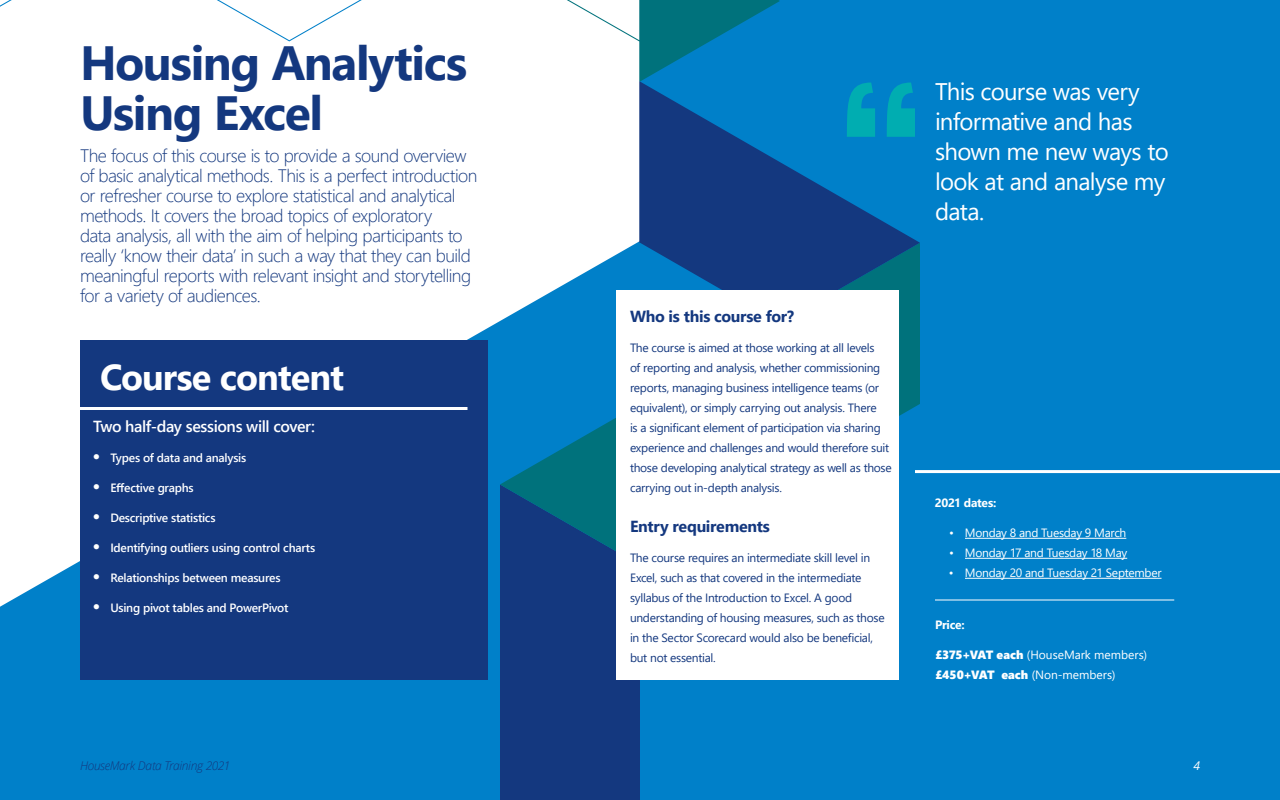
<style>
.page{position:relative;width:1280px;height:800px;background:#0080c9}
.page>*{position:absolute;margin:0;border:0;box-sizing:border-box;transform-origin:0 0}
.t1{font:700 48px/50px "Segoe UI";letter-spacing:-.03em;color:#14387f}
.t2{font:700 36px "Segoe UI";letter-spacing:-.03em;color:#fff}
.t3{font:24px/30px "Segoe UI";letter-spacing:-.03em;color:#fff}
.t4{font:300 18px/20px "Segoe UI";letter-spacing:-.03em;color:#14387f}
.t5{font:700 16px "Segoe UI";letter-spacing:-.02em;color:#14387f}
.t6{font:600 16px "Segoe UI";letter-spacing:-.025em;color:#fff}
.t7{font:12px/20px "Segoe UI";letter-spacing:-.025em;color:#14387f}
.t8{font:600 12px "Segoe UI";letter-spacing:-.02em;color:#fff}
.t9{font:12px "Segoe UI";letter-spacing:-.025em;color:#fff}
.t10{font:12px/20px "Segoe UI";color:#fff}
.t11{font:italic 300 12px "Open Sans";letter-spacing:-.03em;color:#14387f}
.t12{font:700 12px "Segoe UI";letter-spacing:-.02em;color:#fff}
.t13{font:italic 12px "Open Sans";color:#fff}
.s1{font-family:"Segoe UI Black"}
</style>
<div class="page">
<div style="left:500px;top:607px;width:140px;height:193px;background:#14387f"></div>
<svg style="left:899px;top:323px;width:21px;height:151px;fill:#00727c"></svg>
<svg style="left:639px;top:82px;width:281px;height:241px;fill:#14387f"></svg>
<svg style="left:639px;top:0;width:141px;height:82px"></svg>
<svg style="left:0;top:0;width:639px;height:607px;background:#d6e7f1"></svg>
<div style="left:80px;top:340px;width:408px;height:340px;background:#14387f"></div>
<svg style="left:847px;top:83px;width:68px;height:54px"></svg>
<hr style="left:80px;top:407px;width:388px;height:3px;background:#fff">
<div style="left:617px;top:290px;width:282px;height:390px;background:#fff"></div>
<hr style="left:965px;top:538px;width:161px;height:1px;background:#fff">
<hr style="left:965px;top:558px;width:162px;height:1px;background:#fff">
<hr style="left:965px;top:578px;width:197px;height:1px;background:#fff">
<hr style="left:915px;top:470px;width:365px;height:3px;background:#fff">
<hr style="left:935px;top:600px;width:239px;height:1px;background:#fff">
<h1 class="t1" style="left:80px;top:34px;width:389px">Housing Analytics<br>Using Excel</h1>
<p class="t4" style="left:80px;top:143px;width:399px">The focus of this course is to provide a sound overview of basic analytical methods. This is a perfect introduction or refresher course to explore statistical and analytical methods. It covers the broad topics of exploratory<br>data analysis, all with the aim of helping participants to really ‘know their data’ in such a way that they can build meaningful reports with relevant insight and storytelling for a variety of audiences.</p>
<h2 class="t2" style="left:100px;top:344px;width:246px">Course content</h2>
<h3 class="t6" style="left:93px;top:411px;width:223px">Two half-day sessions will cover:</h3>
<p class="t8" style="left:93px;top:447px;width:155px">● Types of data and analysis</p>
<p class="t8" style="left:93px;top:477px;width:102px">● Effective graphs</p>
<p class="t8" style="left:93px;top:507px;width:124px">● Descriptive statistics</p>
<p class="t8" style="left:93px;top:537px;width:224px">● Identifying outliers using control charts</p>
<p class="t8" style="left:93px;top:567px;width:189px">● Relationships between measures</p>
<p class="t8" style="left:93px;top:597px;width:197px">● Using pivot tables and PowerPivot</p>
<h3 class="t5" style="left:630px;top:301px;width:166px">Who is this course for?</h3>
<p class="t7" style="left:630px;top:336px;width:263px">The course is aimed at those working at all levels<br>of reporting and analysis, whether commissioning reports, managing business intelligence teams (or equivalent), or simply carrying out analysis. There<br>is a significant element of participation via sharing experience and challenges and would therefore suit those developing analytical strategy as well as those carrying out in-depth analysis.</p>
<h3 class="t5" style="left:630px;top:511px;width:141px">Entry requirements</h3>
<p class="t7" style="left:630px;top:546px;width:256px">The course requires an intermediate skill level in Excel, such as that covered in the intermediate syllabus of the Introduction to Excel. A good understanding of housing measures, such as those in the Sector Scorecard would also be beneficial, but not essential.</p>
<h3 class="t3" style="left:935px;top:74px;width:235px">This course was very informative and has shown me new ways to look at and analyse my data.</h3>
<p class="t12" style="left:935px;top:492px;width:63px">2021 dates:</p>
<p class="t9" style="left:949px;top:522px;width:179px">• Monday 8 and Tuesday 9 March</p>
<p class="t9" style="left:949px;top:542px;width:180px">• Monday 17 and Tuesday 18 May</p>
<p class="t9" style="left:949px;top:562px;width:214px">• Monday 20 and Tuesday 21 September</p>
<p class="t12" style="left:935px;top:613px;width:31px">Price:</p>
<p class="t10" style="left:935px;top:643px;width:213px"><span class="s1">£375+VAT each</span> (HouseMark members) <span class="s1">£450+VAT each</span> (Non-members)</p>
<p class="t11" style="left:80px;top:757px;width:152px">HouseMark Data Training 2021</p>
<p class="t13" style="left:1193px;top:757px;width:8px">4</p>
</div>
